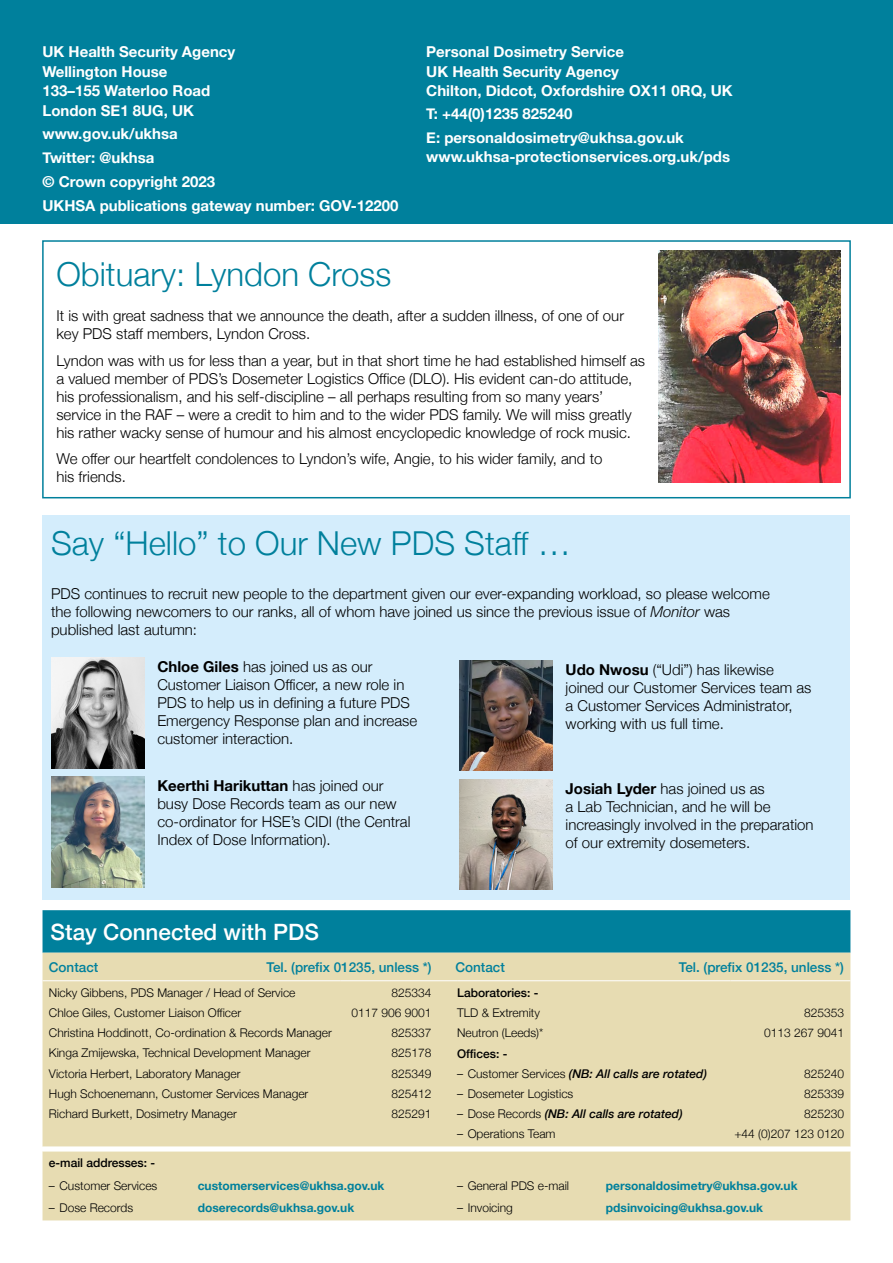
<style>
.page{position:relative;width:893px;height:1263px;background:#fff}
.page>*{position:absolute;margin:0;border:0;box-sizing:border-box;transform-origin:0 0}
.Article_Heading{font:300 33px "Helvetica Neue";color:#00809c}
.t1{font:500 22.5px "Helvetica Neue";color:#fff}
.Body_text{font:300 15px/18px "Helvetica Neue";color:#000}
.t2{font:700 15px "Helvetica Neue";color:#fff}
.t3{font:500 13.5px "Helvetica Neue";color:#00809c}
.Stay_Connected_body{font:300 12px "Helvetica Neue";color:#000}
.t4{font:700 12px "Helvetica Neue";color:#00809c}
.t5{font:italic 500 12px "Helvetica Neue";color:#000}
.t6{font:500 12px "Helvetica Neue";color:#000}
.s1{font-style:italic}
.s2{font-weight:700}
.s3{font-weight:300;font-style:normal}
</style>
<div class="page">
<div style="left:0;top:0;width:893px;height:223px;background:#00809c"></div>
<div style="left:43px;top:515px;width:807px;height:384px;background:#d4edfc"></div>
<img style="left:51px;top:658px;width:94px;height:110px">
<img style="left:51px;top:777px;width:94px;height:110px">
<img style="left:459px;top:660px;width:94px;height:111px">
<img style="left:459px;top:779px;width:94px;height:111px">
<div style="left:43px;top:910px;width:807px;height:43px;background:#00809c"></div>
<div style="left:43px;top:953px;width:807px;height:267px;background:#e7dcb2"></div>
<svg style="left:43px;top:1147px;width:807px;height:4px"></svg>
<hr style="left:43px;top:980px;width:297px;height:1px;background:#fff">
<hr style="left:340px;top:980px;width:117px;height:1px;background:#fff">
<hr style="left:457px;top:980px;width:273px;height:1px;background:#fff">
<hr style="left:730px;top:980px;width:120px;height:1px;background:#fff">
<div style="left:42px;top:240px;width:809px;height:258px;border:2px solid #00809c"></div>
<img style="left:658px;top:250px;width:182px;height:232px">
<p class="t2" style="left:43px;top:40px;width:194px">UK Health Security Agency</p>
<p class="t2" style="left:43px;top:60px;width:126px">Wellington House</p>
<p class="t2" style="left:43px;top:79px;width:169px">133–155 Waterloo Road</p>
<p class="t2" style="left:43px;top:99px;width:153px">London SE1 8UG, UK</p>
<p class="t2" style="left:43px;top:122px;width:137px">www.gov.uk/ukhsa</p>
<p class="t2" style="left:43px;top:146px;width:113px">Twitter: @ukhsa</p>
<p class="t2" style="left:43px;top:170px;width:174px">© Crown copyright 2023</p>
<p class="t2" style="left:43px;top:194px;width:358px">UKHSA publications gateway number: GOV‑12200</p>
<p class="t2" style="left:426px;top:40px;width:199px">Personal Dosimetry Service</p>
<p class="t2" style="left:426px;top:60px;width:194px">UK Health Security Agency</p>
<p class="t2" style="left:426px;top:79px;width:308px">Chilton, Didcot, Oxfordshire OX11 0RQ, UK</p>
<p class="t2" style="left:426px;top:102px;width:148px">T: +44(0)1235 825240</p>
<p class="t2" style="left:426px;top:126px;width:259px">E: personaldosimetry@ukhsa.gov.uk</p>
<p class="t2" style="left:426px;top:145px;width:305px">www.ukhsa‑protectionservices.org.uk/pds</p>
<h1 class="Article_Heading" style="left:56px;top:248px;width:336px">Obituary: Lyndon Cross</h1>
<p class="Body_text" style="left:56px;top:306px;width:569px">It is with great sadness that we announce the death, after a sudden illness, of one of our key PDS staff members, Lyndon Cross.</p>
<p class="Body_text" style="left:56px;top:350px;width:590px">Lyndon was with us for less than a year, but in that short time he had established himself as a valued member of PDS’s Dosemeter Logistics Office (DLO). His evident can‑do attitude, his professionalism, and his self‑discipline – all perhaps resulting from so many years’ service in the RAF – were a credit to him and to the wider PDS family. We will miss greatly his rather wacky sense of humour and his almost encyclopedic knowledge of rock music.</p>
<p class="Body_text" style="left:56px;top:449px;width:547px">We offer our heartfelt condolences to Lyndon’s wife, Angie, to his wider family, and to his friends.</p>
<h1 class="Article_Heading" style="left:51px;top:517px;width:521px">Say “Hello” to Our New PDS Staff …</h1>
<p class="Body_text" style="left:51px;top:583px;width:720px">PDS continues to recruit new people to the department given our ever‑expanding workload, so please welcome the following newcomers to our ranks, all of whom have joined us since the previous issue of <span class="s1">Monitor</span> was published last autumn:</p>
<p class="Body_text" style="left:157px;top:657px;width:261px"><span class="s2">Chloe Giles</span> has joined us as our Customer Liaison Officer, a new role in PDS to help us in defining a future PDS Emergency Response plan and increase customer interaction.</p>
<p class="Body_text" style="left:157px;top:776px;width:255px"><span class="s2">Keerthi Harikuttan</span> has joined our busy Dose Records team as our new co‑ordinator for HSE’s CIDI (the Central Index of Dose Information).</p>
<p class="Body_text" style="left:566px;top:659px;width:247px"><span class="s2">Udo Nwosu</span> (“Udi”) has likewise joined our Customer Services team as a Customer Services Administrator, working with us full time.</p>
<p class="Body_text" style="left:566px;top:778px;width:250px"><span class="s2">Josiah Lyder</span> has joined us as<br>a Lab Technician, and he will be increasingly involved in the preparation of our extremity dosemeters.</p>
<p class="t1" style="left:51px;top:914px;width:270px">Stay Connected with PDS</p>
<p class="t3" style="left:49px;top:956px;width:51px">Contact</p>
<p class="t3" style="left:266px;top:956px;width:167px">Tel. (prefix 01235, unless *)</p>
<p class="t3" style="left:455px;top:956px;width:51px">Contact</p>
<p class="t3" style="left:679px;top:956px;width:167px">Tel. (prefix 01235, unless *)</p>
<p class="Stay_Connected_body" style="left:49px;top:983px;width:248px">Nicky Gibbens, PDS Manager / Head of Service</p>
<p class="Stay_Connected_body" style="left:392px;top:983px;width:42px">825334</p>
<p class="t6" style="left:457px;top:983px;width:83px">Laboratories: -</p>
<p class="Stay_Connected_body" style="left:49px;top:1003px;width:194px">Chloe Giles, Customer Liaison Officer</p>
<p class="Stay_Connected_body" style="left:352px;top:1003px;width:82px">0117 906 9001</p>
<p class="Stay_Connected_body" style="left:457px;top:1003px;width:84px">TLD &amp; Extremity</p>
<p class="Stay_Connected_body" style="left:804px;top:1003px;width:42px">825353</p>
<p class="Stay_Connected_body" style="left:49px;top:1023px;width:285px">Christina Hoddinott, Co-ordination &amp; Records Manager</p>
<p class="Stay_Connected_body" style="left:392px;top:1023px;width:42px">825337</p>
<p class="Stay_Connected_body" style="left:457px;top:1023px;width:88px">Neutron (Leeds)*</p>
<p class="Stay_Connected_body" style="left:764px;top:1023px;width:82px">0113 267 9041</p>
<p class="Stay_Connected_body" style="left:49px;top:1043px;width:263px">Kinga Zmijewska, Technical Development Manager</p>
<p class="Stay_Connected_body" style="left:392px;top:1043px;width:42px">825178</p>
<p class="t6" style="left:457px;top:1043px;width:52px">Offices: -</p>
<p class="Stay_Connected_body" style="left:49px;top:1064px;width:193px">Victoria Herbert, Laboratory Manager</p>
<p class="Stay_Connected_body" style="left:392px;top:1064px;width:42px">825349</p>
<p class="t5" style="left:457px;top:1063px;width:251px"><span class="s3">– Customer Services</span> (NB: All calls are rotated)</p>
<p class="Stay_Connected_body" style="left:804px;top:1064px;width:42px">825240</p>
<p class="Stay_Connected_body" style="left:49px;top:1084px;width:261px">Hugh Schoenemann, Customer Services Manager</p>
<p class="Stay_Connected_body" style="left:392px;top:1084px;width:42px">825412</p>
<p class="Stay_Connected_body" style="left:457px;top:1084px;width:118px">– Dosemeter Logistics</p>
<p class="Stay_Connected_body" style="left:804px;top:1084px;width:42px">825339</p>
<p class="Stay_Connected_body" style="left:49px;top:1104px;width:189px">Richard Burkett, Dosimetry Manager</p>
<p class="Stay_Connected_body" style="left:392px;top:1104px;width:42px">825291</p>
<p class="t5" style="left:457px;top:1103px;width:227px"><span class="s3">– Dose Records</span> (NB: All calls are rotated)</p>
<p class="Stay_Connected_body" style="left:804px;top:1104px;width:42px">825230</p>
<p class="Stay_Connected_body" style="left:457px;top:1124px;width:100px">– Operations Team</p>
<p class="Stay_Connected_body" style="left:734px;top:1124px;width:111px">+44 (0)207 123 0120</p>
<p class="t6" style="left:49px;top:1153px;width:108px">e-mail addresses: -</p>
<p class="Stay_Connected_body" style="left:49px;top:1176px;width:110px">– Customer Services</p>
<p class="t4" style="left:198px;top:1176px;width:188px">customerservices@ukhsa.gov.uk</p>
<p class="Stay_Connected_body" style="left:457px;top:1176px;width:113px">– General PDS e-mail</p>
<p class="t4" style="left:606px;top:1176px;width:193px">personaldosimetry@ukhsa.gov.uk</p>
<p class="Stay_Connected_body" style="left:49px;top:1198px;width:86px">– Dose Records</p>
<p class="t4" style="left:198px;top:1198px;width:158px">doserecords@ukhsa.gov.uk</p>
<p class="Stay_Connected_body" style="left:457px;top:1198px;width:57px">– Invoicing</p>
<p class="t4" style="left:606px;top:1198px;width:159px">pdsinvoicing@ukhsa.gov.uk</p>
</div>
